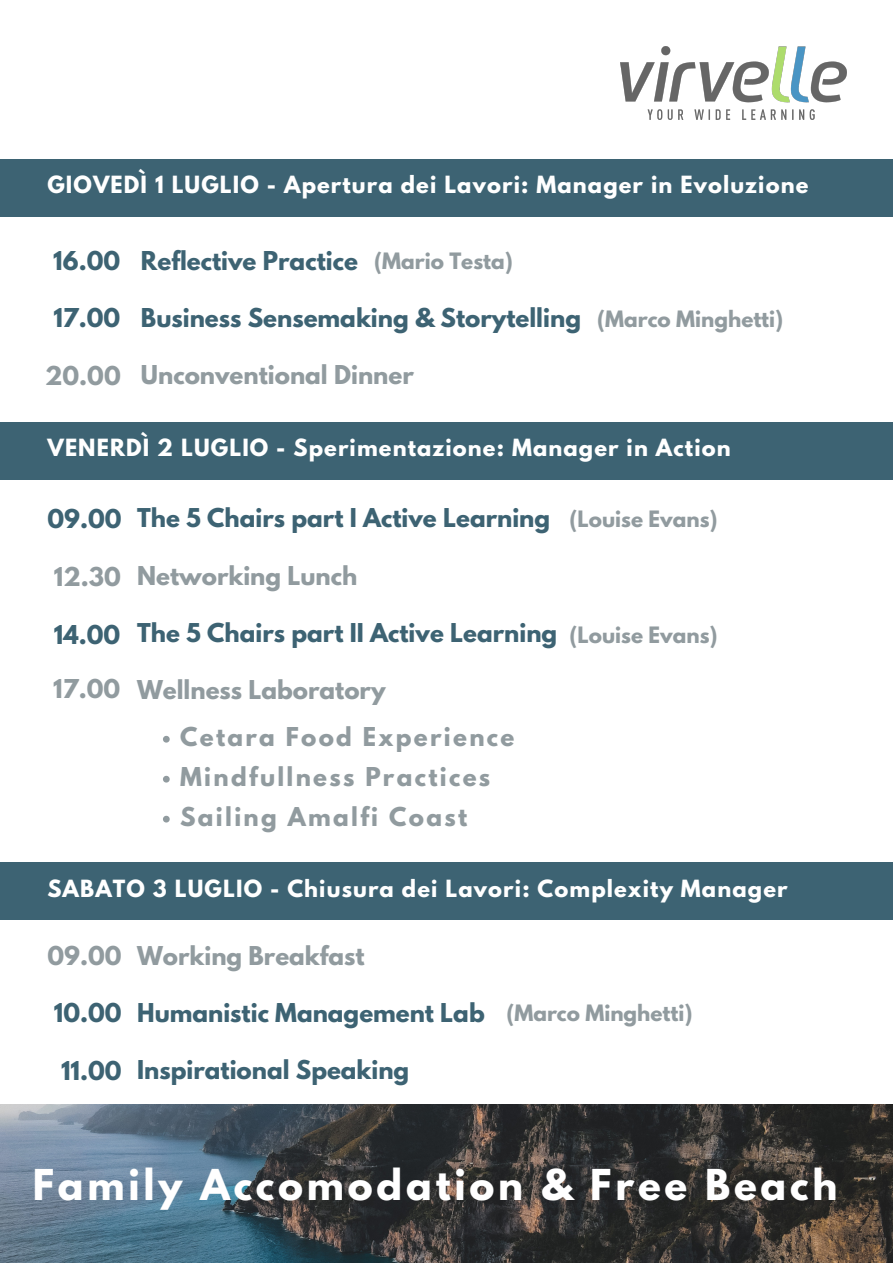
<style>
.page{position:relative;width:893px;height:1263px;background:#fff}
.page>*{position:absolute;margin:0;border:0;box-sizing:border-box;transform-origin:0 0}
.t1{font:700 37.72px "League Spartan";letter-spacing:.1em;color:#fff}
.t2{font:700 23.02px "League Spartan";color:#3d6373}
.t3{font:700 23.02px "League Spartan";color:#919b9f}
.t4{font:700 23.02px "League Spartan";letter-spacing:.1em;color:#919b9f}
.t5{font:700 21px "League Spartan";letter-spacing:.055em;color:#fff}
.t6{font:700 20.02px "League Spartan";color:#919b9f}
</style>
<div class="page">
<div style="left:0;top:159px;width:893px;height:57px;background:#3d6373"></div>
<div style="left:0;top:862px;width:893px;height:57px;background:#3d6373"></div>
<div style="left:0;top:422px;width:893px;height:57px;background:#3d6373"></div>
<svg style="left:163px;top:736px;width:7px;height:7px"></svg>
<svg style="left:163px;top:776px;width:7px;height:6px"></svg>
<svg style="left:163px;top:816px;width:7px;height:6px"></svg>
<img style="left:0;top:1105px;width:893px;height:158px">
<img style="left:620px;top:47px;width:226px;height:72px">
<p class="t5" style="left:47px;top:174px;width:762px">GIOVEDÌ 1 LUGLIO - Apertura dei Lavori: Manager in Evoluzione</p>
<p class="t2" style="left:53px;top:249px;width:68px">16.00</p>
<p class="t2" style="left:53px;top:307px;width:68px">17.00</p>
<p class="t3" style="left:45px;top:364px;width:77px">20.00</p>
<p class="t2" style="left:141px;top:249px;width:218px">Reflective Practice</p>
<p class="t2" style="left:141px;top:306px;width:441px">Business Sensemaking &amp; Storytelling</p>
<p class="t6" style="left:374px;top:251px;width:140px">(Mario Testa)</p>
<p class="t3" style="left:141px;top:364px;width:274px">Unconventional Dinner</p>
<p class="t6" style="left:597px;top:308px;width:187px">(Marco Minghetti)</p>
<p class="t5" style="left:47px;top:438px;width:685px">VENERDÌ 2 LUGLIO - Sperimentazione: Manager in Action</p>
<p class="t2" style="left:137px;top:507px;width:414px">The 5 Chairs part I Active Learning</p>
<p class="t3" style="left:137px;top:564px;width:222px">Networking Lunch</p>
<p class="t2" style="left:137px;top:621px;width:422px">The 5 Chairs part II Active Learning</p>
<p class="t2" style="left:47px;top:507px;width:76px">09.00</p>
<p class="t3" style="left:54px;top:565px;width:68px">12.30</p>
<p class="t2" style="left:54px;top:623px;width:68px">14.00</p>
<p class="t3" style="left:53px;top:677px;width:68px">17.00</p>
<p class="t3" style="left:137px;top:678px;width:250px">Wellness Laboratory</p>
<p class="t4" style="left:180px;top:725px;width:336px">Cetara Food Experience</p>
<p class="t4" style="left:180px;top:765px;width:311px">Mindfullness Practices</p>
<p class="t4" style="left:180px;top:805px;width:288px">Sailing Amalfi Coast</p>
<p class="t6" style="left:569px;top:509px;width:149px">(Louise Evans)</p>
<p class="t6" style="left:569px;top:625px;width:149px">(Louise Evans)</p>
<p class="t5" style="left:47px;top:877px;width:741px">SABATO 3 LUGLIO - Chiusura dei Lavori: Complexity Manager</p>
<p class="t3" style="left:47px;top:944px;width:76px">09.00</p>
<p class="t2" style="left:54px;top:1001px;width:69px">10.00</p>
<p class="t2" style="left:61px;top:1060px;width:62px">11.00</p>
<p class="t3" style="left:137px;top:944px;width:229px">Working Breakfast</p>
<p class="t2" style="left:137px;top:1001px;width:349px">Humanistic Management Lab</p>
<p class="t2" style="left:137px;top:1058px;width:274px">Inspirational Speaking</p>
<p class="t6" style="left:506px;top:1003px;width:187px">(Marco Minghetti)</p>
<p class="t1" style="left:33px;top:1166px;width:806px">Family Accomodation &amp; Free Beach</p>
</div>
